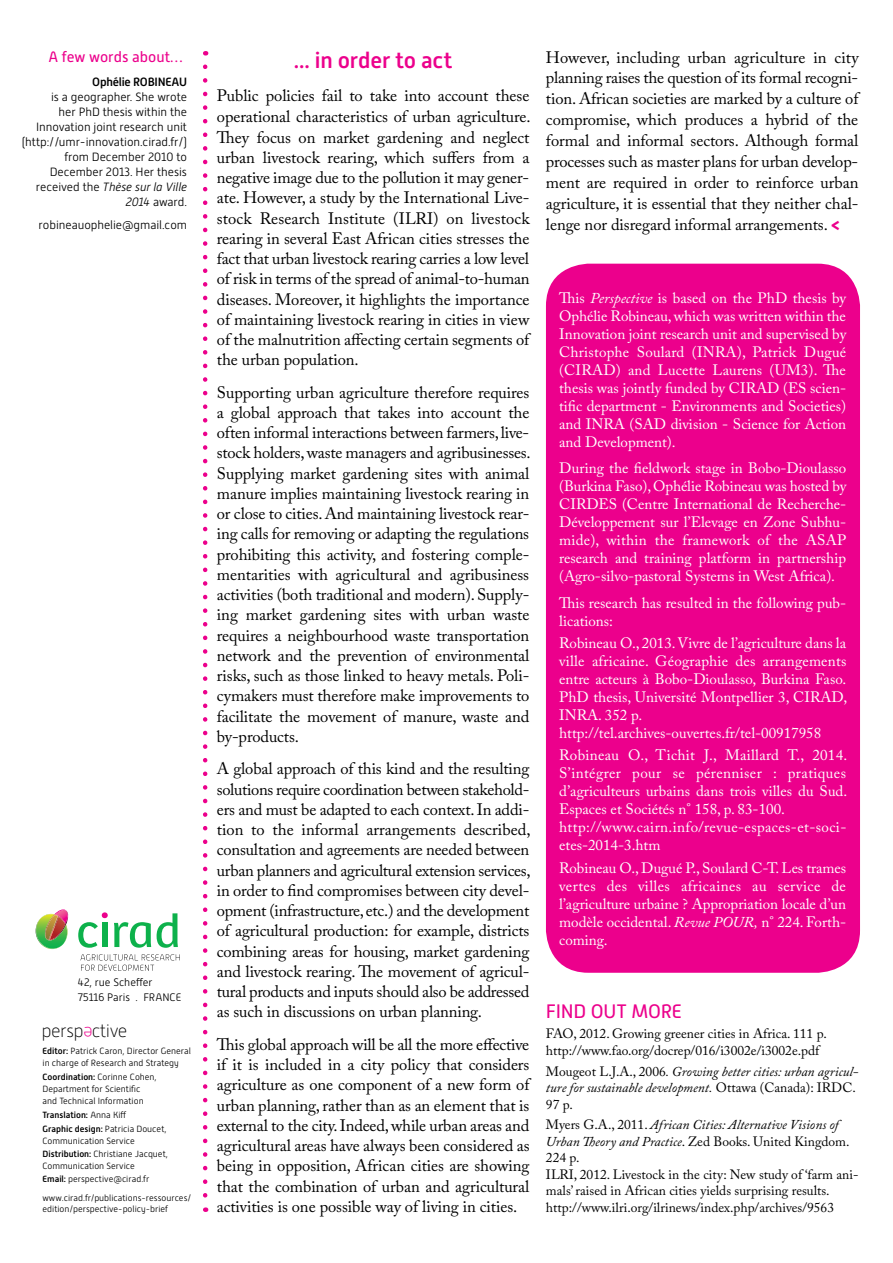
<style>
.page{position:relative;width:893px;height:1263px;background:#fff}
.page>*{position:absolute;margin:0;border:0;box-sizing:border-box;transform-origin:0 0}
.t1{font:500 22.5px "Alwyn New";letter-spacing:-.005em;color:#ec008c}
.t2{font:19.5px "Alwyn New";letter-spacing:-.01em;color:#ec008c}
.t3{font:100 18.3px "Alwyn New";letter-spacing:-.025em;color:#000}
.t4{font:100 18.3px "Alwyn New";color:#ec008c}
.t5{font:16.5px/20.2px "Adobe Caslon Pro";letter-spacing:-.005em;color:#000;text-align:justify}
.t6{font:15px/18px "Adobe Caslon Pro";color:#fff;text-align:justify}
.t7{font:15px/18px "Adobe Caslon Pro";letter-spacing:.02em;color:#fff}
.t8{font:15px "Alwyn New";color:#ec008c}
.t9{font:13.5px/16.5px "Adobe Caslon Pro";color:#000}
.t10{font:italic 13.5px/16.5px "Adobe Caslon Pro";color:#000}
.t11{font:300 12px/15px "Alwyn New";letter-spacing:-.005em;color:#000;text-align:right}
.t12{font:500 12px "Alwyn New";letter-spacing:-.02em;color:#000}
.t13{font:300 10.95px/15px "Alwyn New";color:#000}
.t14{font:300 9px/12px "Alwyn New";color:#000}
.t15{font:500 9px/14.1px "Alwyn New";color:#000}
.s1{font-style:italic}
.s2{font-weight:500}
.s3{font-weight:300}
.s4{font-family:"Alwyn New";font-weight:700;color:#ec008c}
.s5{font-style:normal}
</style>
<div class="page">
<svg style="left:203px;top:67px;width:4px;height:1145px"></svg>
<div style="left:546px;top:264px;width:314px;height:709px;background:#ec008c;border-radius:43px"></div>
<svg style="left:36px;top:909px;width:33px;height:40px"></svg>
<svg style="left:78px;top:912px;width:30px;height:36px"></svg>
<svg style="left:114px;top:922px;width:37px;height:26px"></svg>
<svg style="left:157px;top:913px;width:21px;height:35px"></svg>
<svg style="left:81px;top:954px;width:99px;height:17px"></svg>
<p class="t8" style="left:49px;top:49px;width:136px">A few words about…</p>
<p class="t12" style="left:92px;top:75px;width:96px">Ophélie ROBINEAU</p>
<p class="t11" style="left:22px;top:89px;width:167px">is a geographer. She wrote<br>her PhD thesis within the<br>Innovation joint research unit (http://umr-innovation.cirad.fr/) from December 2010 to<br>December 2013. Her thesis received the <span class="s1">Thèse sur la Ville<br>2014</span> award.</p>
<p class="t11" style="left:39px;top:218px;width:150px">robineauophelie@gmail.com</p>
<p class="t13" style="left:78px;top:975px;width:105px">42, rue Scheffer<br>75116 Paris . FRANCE</p>
<p class="t3" style="left:41px;top:1020px;width:88px">persp ctive</p>
<p class="t4" style="left:93px;top:1043px;width:11px;rotate:-180deg">e</p>
<p class="t14" style="left:43px;top:1044px;width:150px"><span class="s2">Editor:</span> Patrick Caron, Director General in charge of Research and Strategy</p>
<p class="t14" style="left:43px;top:1071px;width:116px"><span class="s2">Coordination:</span> Corinne Cohen,<br>Department for Scientific and Technical Information</p>
<p class="t15" style="left:43px;top:1108px;width:126px">Translation: <span class="s3">Anna Kiff<br></span>Graphic design: <span class="s3">Patricia Doucet,</span></p>
<p class="t14" style="left:43px;top:1134px;width:127px;line-height:12.9px">Communication Service<br><span class="s2">Distribution:</span> Christiane Jacquet,</p>
<p class="t14" style="left:43px;top:1159px;width:108px;line-height:12.9px">Communication Service<br><span class="s2">Email:</span> perspective@cirad.fr</p>
<p class="t14" style="left:43px;top:1193px;width:150px;line-height:10.8px">www.cirad.fr/publications-ressources/ edition/perspective-policy-brief</p>
<h1 class="t1" style="left:294px;top:48px;width:160px">... in order to act</h1>
<p class="t5" style="left:217px;top:85px;width:315px">Public policies fail to take into account these operational characteristics of urban agriculture.<br>They focus on market gardening and neglect urban livestock rearing, which suffers from a negative image due to the pollution it may gener&shy;ate. However, a study by the International Live&shy;stock Research Institute (ILRI) on livestock rearing in several East African cities stresses the fact that urban livestock rearing carries a low level of risk in terms of the spread of animal-to-human diseases. Moreover, it highlights the importance of maintaining livestock rearing in cities in view of the malnutrition affecting certain segments of the urban population.</p>
<p class="t5" style="left:217px;top:382px;width:315px">Supporting urban agriculture therefore requires a global approach that takes into account the often informal interactions between farmers, live&shy;stock holders, waste managers and agribusinesses.<br>Supplying market gardening sites with animal manure implies maintaining livestock rearing in or close to cities. And maintaining livestock rear&shy;ing calls for removing or adapting the regulations prohibiting this activity, and fostering comple&shy;mentarities with agricultural and agribusiness activities (both traditional and modern). Supply&shy;ing market gardening sites with urban waste requires a neighbourhood waste transportation network and the prevention of environmental risks, such as those linked to heavy metals. Poli&shy;cymakers must therefore make improvements to facilitate the movement of manure, waste and by-products.</p>
<p class="t5" style="left:217px;top:758px;width:315px">A global approach of this kind and the resulting solutions require coordination between stakehold&shy;ers and must be adapted to each context. In addi&shy;tion to the informal arrangements described, consultation and agreements are needed between urban planners and agricultural extension services, in order to find compromises between city devel&shy;opment (infrastructure, etc.) and the development of agricultural production: for example, districts combining areas for housing, market gardening and livestock rearing. The movement of agricul&shy;tural products and inputs should also be addressed as such in discussions on urban planning.</p>
<p class="t5" style="left:217px;top:1034px;width:314px">This global approach will be all the more effective if it is included in a city policy that considers agriculture as one component of a new form of urban planning, rather than as an element that is external to the city. Indeed, while urban areas and agricultural areas have always been considered as being in opposition, African cities are showing that the combination of urban and agricultural activities is one possible way of living in cities.</p>
<p class="t5" style="left:546px;top:47px;width:314px;line-height:20.9px">However, including urban agriculture in city planning raises the question of its formal recogni&shy;tion. African societies are marked by a culture of compromise, which produces a hybrid of the formal and informal sectors. Although formal processes such as master plans for urban develop&shy;ment are required in order to reinforce urban agriculture, it is essential that they neither chal&shy;lenge nor disregard informal arrangements. <span class="s4">&lt;</span></p>
<p class="t6" style="left:559px;top:289px;width:289px">This <span class="s1">Perspective</span> is based on the PhD thesis by Ophélie Robineau, which was written within the Innovation joint research unit and supervised by Christophe Soulard (INRA), Patrick Dugué (CIRAD) and Lucette Laurens (UM3). The thesis was jointly funded by CIRAD (ES scien&shy;tific department - Environments and Societies) and INRA (SAD division - Science for Action and Development).</p>
<p class="t6" style="left:559px;top:459px;width:289px">During the fieldwork stage in Bobo-Dioulasso (Burkina Faso), Ophélie Robineau was hosted by CIRDES (Centre International de Recherche-Développement sur l’Elevage en Zone Subhu&shy;mide), within the framework of the ASAP research and training platform in partnership (Agro-silvo-pastoral Systems in West Africa).</p>
<p class="t6" style="left:559px;top:594px;width:289px">This research has resulted in the following pub&shy;lications:</p>
<p class="t6" style="left:559px;top:634px;width:290px;text-align:left">Robineau O., 2013. Vivre de l’agriculture dans la ville africaine. Géographie des arrangements entre acteurs à Bobo-Dioulasso, Burkina Faso.<br>PhD thesis, Université Montpellier 3, CIRAD, INRA. 352 p. http://tel.archives-ouvertes.fr/tel-00917958</p>
<p class="t7" style="left:559px;top:746px;width:290px">Robineau O., Tichit J., Maillard T., 2014.<br>S’intégrer pour se pérenniser : pratiques d’agriculteurs urbains dans trois villes du Sud.<br>Espaces et Sociétés n° 158, p. 83-100. http://www.cairn.info/revue-espaces-et-soci&shy;etes-2014-3.htm</p>
<p class="t6" style="left:559px;top:858px;width:289px">Robineau O., Dugué P., Soulard C-T. Les trames vertes des villes africaines au service de l’agriculture urbaine ? Appropriation locale d’un modèle occidental. <span class="s1">Revue POUR,</span> n° 224. Forth&shy;coming.</p>
<p class="t2" style="left:546px;top:1000px;width:138px">FIND OUT MORE</p>
<p class="t9" style="left:546px;top:1025px;width:282px">FAO, 2012. Growing greener cities in Africa. 111 p. http://www.fao.org/docrep/016/i3002e/i3002e.pdf</p>
<p class="t10" style="left:546px;top:1063px;width:314px"><span class="s5">Mougeot L.J.A., 2006</span>. Growing better cities: urban agricul&shy;ture for sustainable development. <span class="s5">Ottawa (Canada): IRDC.<br>97 p.</span></p>
<p class="t9" style="left:546px;top:1116px;width:314px">Myers G.A., 2011. <span class="s1">African Cities: Alternative Visions of Urban Theory and Practice</span>. Zed Books. United Kingdom.<br>224 p.<br>ILRI, 2012. Livestock in the city: New study of ‘farm ani&shy;mals’ raised in African cities yields surprising results. http://www.ilri.org/ilrinews/index.php/archives/9563</p>
</div>
